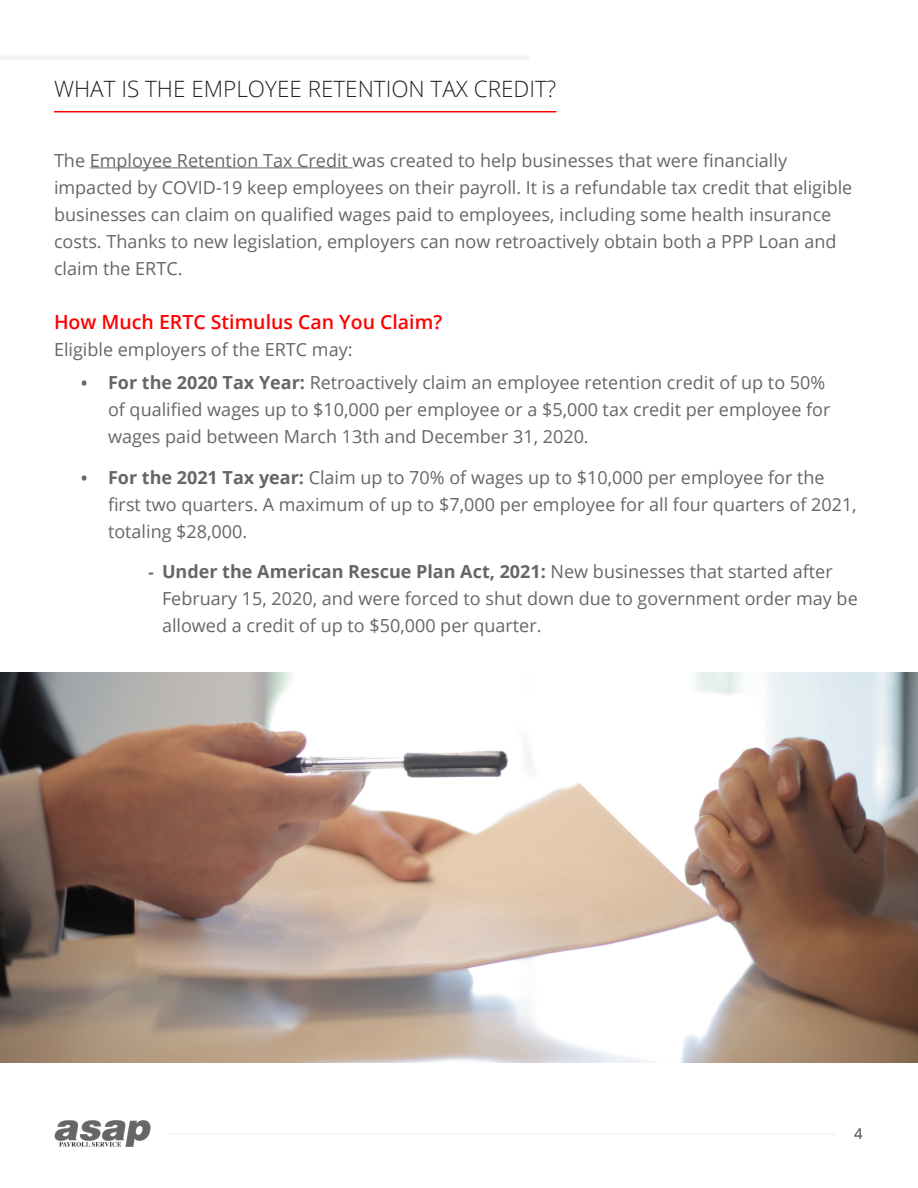
<style>
.page{position:relative;width:918px;height:1188px;background:#fff}
.page>*{position:absolute;margin:0;border:0;box-sizing:border-box;transform-origin:0 0}
.t1{font:300 22.5px "Open Sans";color:#222}
.t2{font:600 19.5px "Open Sans";color:#fe0000}
.t3{font:18px/27px "Open Sans";color:#666}
.t4{font:15px "Open Sans";color:#444}
.s1{font-weight:700;font-size:16.5px}
.s2{font-weight:700}
</style>
<div class="page">
<img style="left:54px;top:1120px;width:96px;height:27px">
<hr style="left:169px;top:1133px;width:666px;height:2px;background:#f2f2f2">
<hr style="left:90px;top:167px;width:263px;height:1px;background:#666">
<hr style="left:54px;top:111px;width:502px;height:1px;background:#fe0000">
<hr style="left:0;top:56px;width:529px;height:4px;background:#f2f2f2">
<img style="left:0;top:673px;width:918px;height:390px">
<p class="t1" style="left:54px;top:73px;width:504px">WHAT IS THE EMPLOYEE RETENTION TAX CREDIT?</p>
<p class="t3" style="left:54px;top:146px;width:800px">The Employee Retention Tax Credit was created to help businesses that were financially impacted by COVID-19 keep employees on their payroll. It is a refundable tax credit that eligible businesses can claim on qualified wages paid to employees, including some health insurance costs. Thanks to new legislation, employers can now retroactively obtain both a PPP Loan and claim the ERTC.</p>
<p class="t2" style="left:54px;top:308px;width:390px">How Much ERTC Stimulus Can You Claim?</p>
<p class="t3" style="left:54px;top:335px;width:300px">Eligible employers of the ERTC may:</p>
<p class="t3" style="left:108px;top:369px;width:724px;text-indent:-27px"><span class="s1">•</span> <span class="s2">For the 2020 Tax Year:</span> Retroactively claim an employee retention credit of up to 50% of qualified wages up to $10,000 per employee or a $5,000 tax credit per employee for wages paid between March 13th and December 31, 2020.</p>
<p class="t3" style="left:108px;top:463px;width:750px;text-indent:-27px"><span class="s1">•</span> <span class="s2">For the 2021 Tax year:</span> Claim up to 70% of wages up to $10,000 per employee for the first two quarters. A maximum of up to $7,000 per employee for all four quarters of 2021, totaling $28,000.</p>
<p class="t3" style="left:162px;top:558px;width:697px;text-indent:-14px"><span class="s1">-</span> <span class="s2">Under the American Rescue Plan Act, 2021:</span> New businesses that started after<br>February 15, 2020, and were forced to shut down due to government order may be allowed a credit of up to $50,000 per quarter.</p>
<p class="t4" style="left:854px;top:1123px;width:10px">4</p>
</div>
